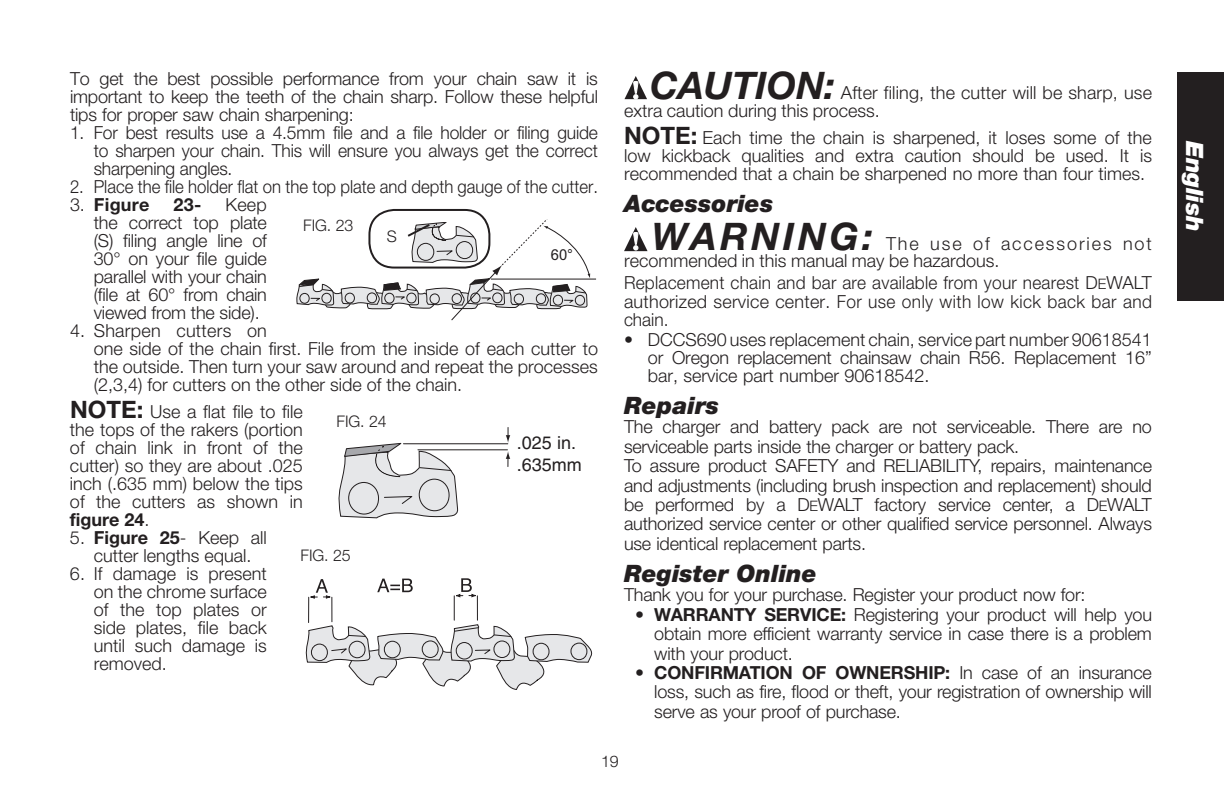
<style>
.page{position:relative;width:1224px;height:792px;background:#fff}
.page>*{position:absolute;margin:0;border:0;box-sizing:border-box;transform-origin:0 0}
.t1{font:italic 900 24px "Helvetica Neue LT Std";color:#231f20}
.t2{font:700 24px "Helvetica Neue LT Std";color:#231f20}
.t3{font:italic 900 24px "Helvetica Neue LT Std";color:#fff}
.t4{font:300 18px/18px "Helvetica Neue LT Std";letter-spacing:-.01em;color:#231f20;text-align:justify}
.t5{font:300 18px/18.6px "Helvetica Neue LT Std";letter-spacing:.015em;color:#231f20;scale:.96 1}
.t6{font:300 18px/18px "Helvetica Neue LT Std";letter-spacing:.01em;color:#231f20}
.t7{font:300 18px "Helvetica Neue LT Std";letter-spacing:-.01em;color:#231f20;scale:.93 1}
.t8{font:700 18px "Helvetica Neue LT Std";letter-spacing:-.01em;color:#231f20}
.t9{font:18px/21.6px "Helvetica";color:#231f20}
.t10{font:300 16px "Helvetica Neue LT Std";letter-spacing:-.01em;color:#231f20}
.t11{font:15px "Arial";color:#231f20}
.s1{font-weight:300}
.s2{font-weight:700;font-size:24px}
.s3{font-weight:700}
.s4{font-weight:700;font-style:italic;font-size:38px}
.s5{font-family:"Helvetica Neue LT Std Lt SC800";font-weight:400;font-size:14.4px}
</style>
<div class="page">
<div style="left:1177px;top:72px;width:47px;height:228px;background:#231f20"></div>
<svg style="left:624px;top:76px;width:23px;height:23px"></svg>
<svg style="left:624px;top:227px;width:24px;height:24px"></svg>
<hr style="left:491px;top:279px;width:105px;height:1px;background:#231f20">
<div style="left:368px;top:209px;width:122px;height:60px;border:2px solid #231f20;border-radius:25px"></div>
<svg style="left:297px;top:219px;width:293px;height:101px"></svg>
<div style="left:297px;top:206px;width:63px;height:38px;background:#fff"></div>
<svg style="left:338px;top:442px;width:121px;height:76px"></svg>
<hr style="left:418px;top:449px;width:89px;height:1px;background:#231f20">
<hr style="left:403px;top:443px;width:105px;height:1px;background:#231f20">
<svg style="left:506px;top:427px;width:4px;height:16px"></svg>
<svg style="left:506px;top:451px;width:4px;height:16px"></svg>
<svg style="left:306px;top:578px;width:286px;height:112px"></svg>
<p class="t4" style="left:70px;top:69px;width:530px">To get the best possible performance from your chain saw it is important to keep the teeth of the chain sharp. Follow these helpful tips for proper saw chain sharpening:</p>
<p class="t4" style="left:94px;top:123px;width:506px;text-indent:-24px">1. For best results use a 4.5mm file and a file holder or filing guide to sharpen your chain. This will ensure you always get the correct sharpening angles.</p>
<p class="t7" style="left:70px;top:175px;width:569px">2. Place the file holder flat on the top plate and depth gauge of the cutter.</p>
<p class="t8" style="left:70px;top:193px;width:81px"><span class="s1">3.</span> FIGURE</p>
<p class="t8" style="left:174px;top:193px;width:29px">23-</p>
<p class="t4" style="left:94px;top:195px;width:175px;text-indent:132px">Keep the correct top plate (S) filing angle line of 30° on your file guide parallel with your chain (file at 60° from chain viewed from the side).</p>
<p class="t4" style="left:94px;top:321px;width:506px;text-align:left;text-indent:-24px">4. Sharpen cutters on<br>one side of the chain first. File from the inside of each cutter to the outside. Then turn your saw around and repeat the processes (2,3,4) for cutters on the other side of the chain.</p>
<h1 class="t2" style="left:70px;top:394px;width:18px">NOTE</h1>
<p class="t10" style="left:303px;top:215px;width:52px">Fig . 23</p>
<p class="t10" style="left:387px;top:226px;width:12px">S</p>
<p class="t11" style="left:551px;top:245px;width:24px">60°</p>
<p class="t4" style="left:70px;top:402px;width:234px;text-indent:67px"><span class="s2">:</span> Use a flat file to file the tops of the rakers (portion of chain link in front of the cutter) so they are about .025 inch (.635 mm) below the tips of the cutters as shown in <span class="s3">FIGURE 24</span>.</p>
<p class="t4" style="left:70px;top:528px;width:198px;text-align:center">5. <span class="s3">FIGURE 25</span>- Keep all cutter lengths equal.</p>
<p class="t4" style="left:94px;top:564px;width:175px;text-indent:-24px">6. If damage is present on the chrome surface of the top plates or side plates, file back until such damage is removed.</p>
<p class="t10" style="left:337px;top:411px;width:52px">Fig . 24</p>
<p class="t9" style="left:517px;top:432px;width:67px">.025 in. .635mm</p>
<p class="t10" style="left:301px;top:546px;width:52px">Fig . 25</p>
<p class="t6" style="left:624px;top:83px;width:530px;text-indent:26px"><span class="s4">CAUTION:</span> After filing, the cutter will be sharp, use extra caution during this process.</p>
<h1 class="t2" style="left:624px;top:121px;width:18px">NOTE</h1>
<p class="t4" style="left:624px;top:128px;width:530px;text-indent:67px"><span class="s2">:</span> Each time the chain is sharpened, it loses some of the low kickback qualities and extra caution should be used. It is recommended that a chain be sharpened no more than four times.</p>
<h1 class="t1" style="left:624px;top:189px;width:151px">Accessories</h1>
<p class="t4" style="left:624px;top:235px;width:529px;line-height:17px;text-indent:28px"><span class="s4">WARNING:</span> The use of accessories not recommended in this manual may be hazardous.</p>
<p class="t5" style="left:624px;top:273px;width:552px">Replacement chain and bar are available from your nearest D<span class="s5">E</span>Walt authorized service center. For use only with low kick back bar and chain.</p>
<p class="t4" style="left:648px;top:330px;width:506px;text-indent:-24px">• DCCS690 uses replacement chain, service part number 90618541 or Oregon replacement chainsaw chain R56. Replacement 16” bar, service part number 90618542.</p>
<h1 class="t1" style="left:624px;top:391px;width:97px">Repairs</h1>
<p class="t4" style="left:624px;top:417px;width:530px;line-height:19.4px;text-align:left">The charger and battery pack are not serviceable. There are no serviceable parts inside the charger or battery pack.<br>To assure product SAFETY and RELIABILITY, repairs, maintenance and adjustments (including brush inspection and replacement) should be performed by a D<span class="s5">E</span>Walt</p>
<p class="t4" style="left:624px;top:495px;width:529px;line-height:19.4px;text-align:left;text-indent:251px">factory service center, a D<span class="s5">E</span>Walt authorized service center or other qualified service personnel. Always use identical replacement parts.</p>
<h1 class="t1" style="left:624px;top:559px;width:194px">Register Online</h1>
<p class="t4" style="left:624px;top:586px;width:463px">Thank you for your purchase. Register your product now for:</p>
<p class="t4" style="left:654px;top:604px;width:499px;line-height:19.4px;text-indent:-19px">• <span class="s3">WARRANTY SERVICE:</span> Registering your product will help you obtain more efficient warranty service in case there is a problem with your product.</p>
<p class="t8" style="left:635px;top:661px;width:280px"><span class="s1">•</span> CONFIRMATION OF OWNERSHIP</p>
<p class="t4" style="left:654px;top:662px;width:499px;line-height:19.4px;text-indent:291px"><span class="s3">:</span> In case of an insurance loss, such as fire, flood or theft, your registration of ownership will serve as your proof of purchase.</p>
<p class="t10" style="left:601px;top:752px;width:19px">19</p>
<h1 class="t3" style="left:1210px;top:141px;width:92px;rotate:90deg">English</h1>
</div>
